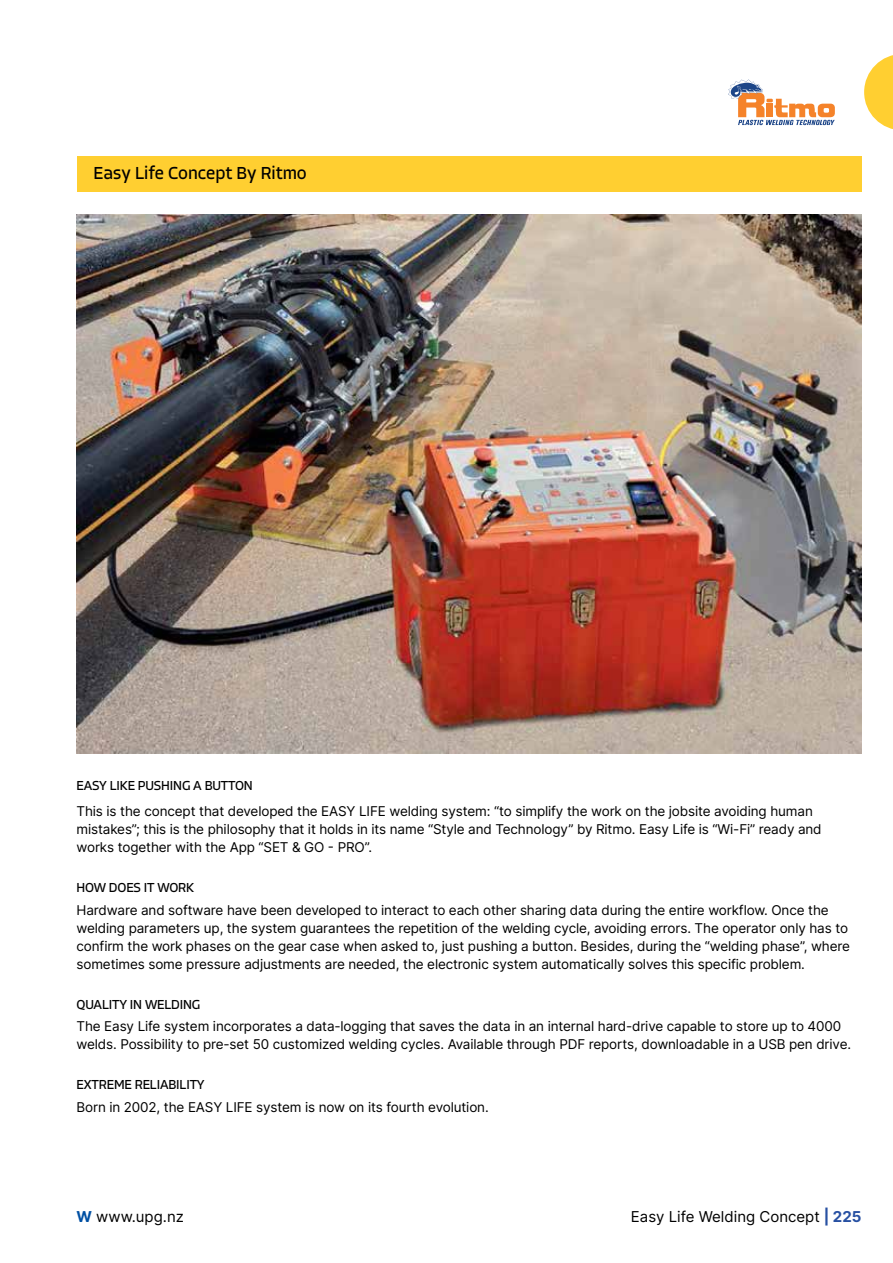
<style>
.page{position:relative;width:893px;height:1263px;background:#fff}
.page>*{position:absolute;margin:0;border:0;box-sizing:border-box;transform-origin:0 0}
.t1{font:18px "Allotrope";color:#000}
.t2{font:15px "Inter";color:#000}
.t3{font:13.5px/18px "Inter";letter-spacing:-.01em;color:#000}
.t4{font:13.5px "Allotrope";letter-spacing:-.01em;color:#000}
.s1{font-weight:700;color:#0050a3}
.s2{font-weight:700;color:#2750a2}
</style>
<div class="page">
<img style="left:77px;top:215px;width:784px;height:538px">
<svg style="left:728px;top:80px;width:107px;height:45px"></svg>
<svg style="left:864px;top:55px;width:29px;height:74px"></svg>
<div style="left:77px;top:156px;width:784px;height:35px;background:#ffcf31"></div>
<h1 class="t1" style="left:94px;top:161px;width:215px">Easy Life Concept By Ritmo</h1>
<p class="t4" style="left:77px;top:776px;width:178px">EASY LIKE PUSHING A BUTTON</p>
<p class="t3" style="left:77px;top:802px;width:747px">This is the concept that developed the EASY LIFE welding system: “to simplify the work on the jobsite avoiding human mistakes”; this is the philosophy that it holds in its name “Style and Technology” by Ritmo. Easy Life is “Wi-Fi” ready and works together with the App “SET &amp; GO - PRO”.</p>
<p class="t4" style="left:77px;top:879px;width:119px">HOW DOES IT WORK</p>
<p class="t3" style="left:77px;top:900px;width:775px">Hardware and software have been developed to interact to each other sharing data during the entire workflow. Once the welding parameters up, the system guarantees the repetition of the welding cycle, avoiding errors. The operator only has to confirm the work phases on the gear case when asked to, just pushing a button. Besides, during the “welding phase”, where sometimes some pressure adjustments are needed, the electronic system automatically solves this specific problem.</p>
<p class="t4" style="left:77px;top:995px;width:125px">QUALITY IN WELDING</p>
<p class="t3" style="left:77px;top:1017px;width:776px">The Easy Life system incorporates a data-logging that saves the data in an internal hard-drive capable to store up to 4000 welds. Possibility to pre-set 50 customized welding cycles. Available through PDF reports, downloadable in a USB pen drive.</p>
<p class="t4" style="left:77px;top:1076px;width:130px">EXTREME RELIABILITY</p>
<p class="t3" style="left:77px;top:1097px;width:414px">Born in 2002, the EASY LIFE system is now on its fourth evolution.</p>
<p class="t2" style="left:77px;top:1206px;width:109px"><span class="s1">W</span> www.upg.nz</p>
<p class="t2" style="left:631px;top:1206px;width:232px">Easy Life Welding Concept <span class="s2">| 225</span></p>
</div>
